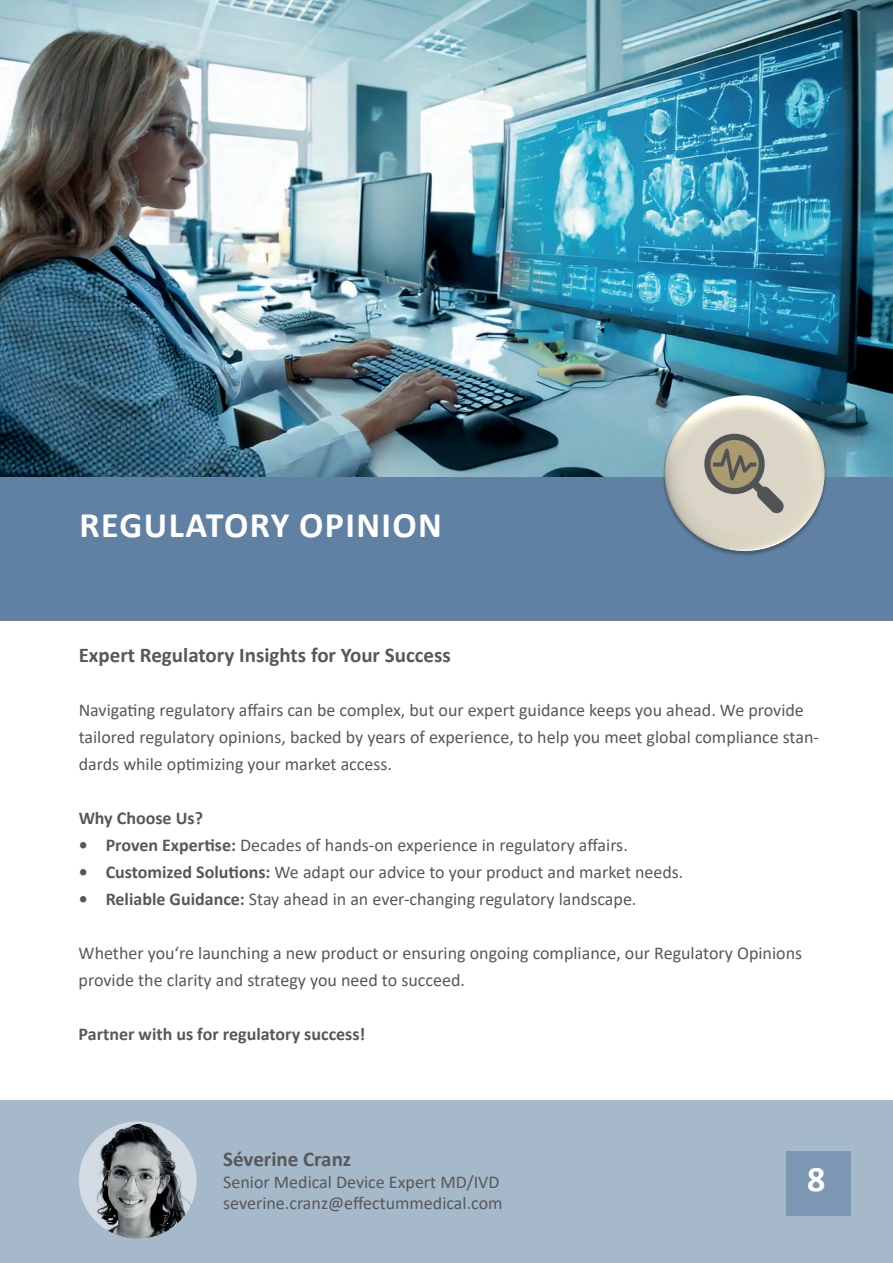
<style>
.page{position:relative;width:893px;height:1263px;background:#fff}
.page>*{position:absolute;margin:0;border:0;box-sizing:border-box;transform-origin:0 0}
.t1{font:700 36px "Calibri";letter-spacing:.04em;color:#fff}
.t2{font:700 21px "Calibri";color:#57585a}
.t3{font:18px/27px "Calibri";color:#57585a}
.t4{font:700 18px "Calibri";color:#57585a}
.s1{font-weight:700}
</style>
<div class="page">
<div style="left:0;top:1100px;width:893px;height:163px;background:#a5b9ca"></div>
<div style="left:0;top:476px;width:893px;height:145px;background:#6081a4"></div>
<img style="left:0;top:0;width:893px;height:476px">
<img style="left:79px;top:1121px;width:118px;height:118px">
<div style="left:786px;top:1151px;width:64px;height:65px;background:#7b97b3"></div>
<img style="left:659px;top:393px;width:170px;height:163px">
<svg style="left:704px;top:434px;width:80px;height:80px;background:#a7a291"></svg>
<h1 class="t1" style="left:79px;top:500px;width:364px">REGULATORY OPINION</h1>
<p class="t2" style="left:79px;top:640px;width:374px">Expert Regulatory Insights for Your Success</p>
<p class="t3" style="left:79px;top:696px;width:742px">Navigating regulatory affairs can be complex, but our expert guidance keeps you ahead. We provide tailored regulatory opinions, backed by years of experience, to help you meet global compliance stan&shy;dards while optimizing your market access.</p>
<p class="t4" style="left:79px;top:805px;width:126px">Why Choose Us?</p>
<p class="t3" style="left:79px;top:831px;width:551px"><span class="s1">• Proven Expertise:</span> Decades of hands-on experience in regulatory affairs.</p>
<p class="t3" style="left:79px;top:858px;width:606px"><span class="s1">• Customized Solutions:</span> We adapt our advice to your product and market needs.</p>
<p class="t3" style="left:79px;top:885px;width:559px"><span class="s1">• Reliable Guidance:</span> Stay ahead in an ever-changing regulatory landscape.</p>
<p class="t3" style="left:79px;top:939px;width:725px">Whether you‘re launching a new product or ensuring ongoing compliance, our Regulatory Opinions provide the clarity and strategy you need to succeed.</p>
<p class="t4" style="left:79px;top:1021px;width:288px">Partner with us for regulatory success!</p>
<p class="t2" style="left:223px;top:1144px;width:130px">Séverine Cranz</p>
<p class="t3" style="left:223px;top:1170px;width:281px;line-height:21.6px">Senior Medical Device Expert MD/IVD severine.cranz@effectummedical.com</p>
<h1 class="t1" style="left:807px;top:1154px;width:20px">8</h1>
</div>
